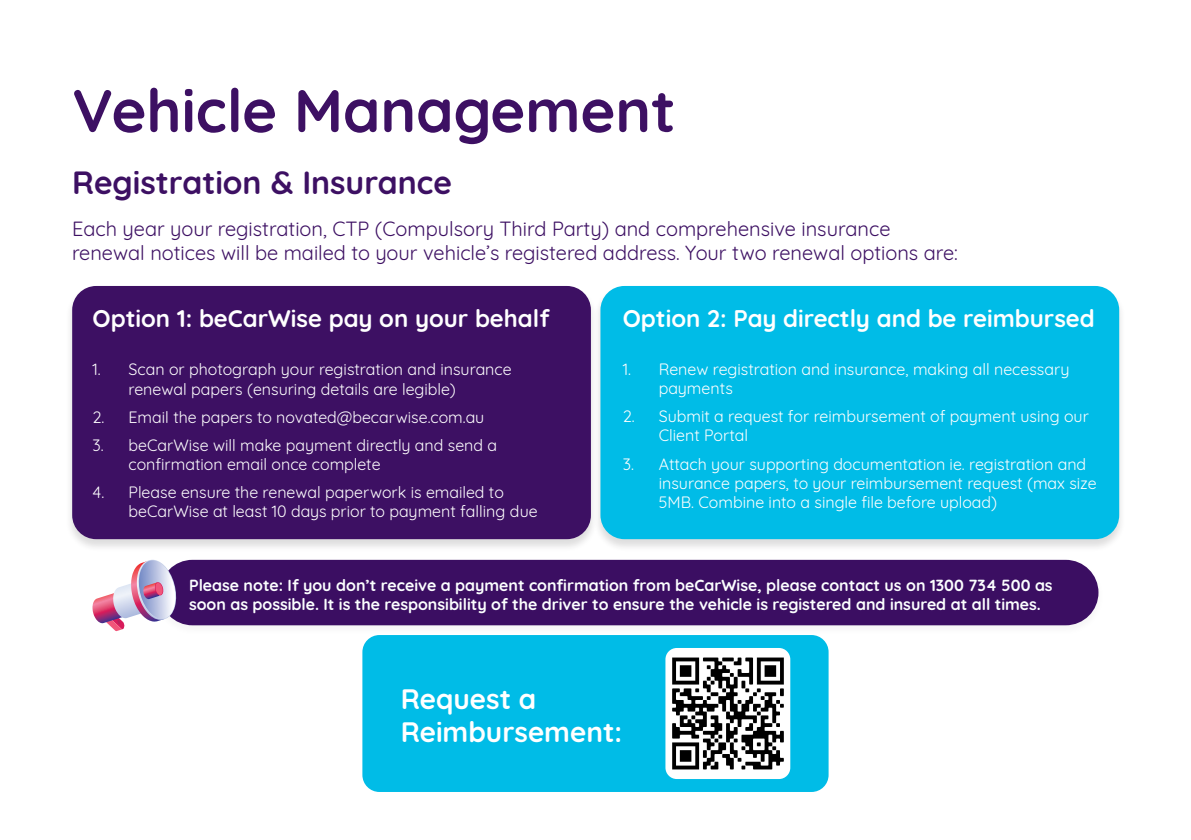
<style>
.page{position:relative;width:1191px;height:840px;background:#fff}
.page>*{position:absolute;margin:0;border:0;box-sizing:border-box;transform-origin:0 0}
.t1{font:700 60px "Quicksand";color:#3d1063}
.t2{font:700 32px "Quicksand";color:#3d1063}
.t3{font:700 28px/33.6px "Quicksand";color:#fff}
.t4{font:700 24px "Quicksand";color:#fff}
.t5{font:20px/24px "Quicksand";color:#3d1063}
.t6{font:16px/19.2px "Quicksand";color:#fff}
.t7{font:700 16px/19.2px "Quicksand";color:#fcffff}
</style>
<div class="page">
<div style="left:65px;top:285px;width:533px;height:266px;background:#231f20;opacity:.15"></div>
<div style="left:72px;top:286px;width:519px;height:253px;background:#3d1063;border-radius:24px"></div>
<div style="left:594px;top:285px;width:532px;height:266px;background:#231f20;opacity:.15"></div>
<div style="left:600px;top:286px;width:519px;height:253px;background:#00bce7;border-radius:24px"></div>
<div style="left:153px;top:557px;width:952px;height:78px;background:#231f20;opacity:.05"></div>
<div style="left:160px;top:559px;width:938px;height:66px;background:#3b0e62;border-radius:33px"></div>
<svg style="left:92px;top:559px;width:86px;height:72px"></svg>
<div style="left:362px;top:634px;width:466px;height:157px;background:#00bce7;border-radius:17px"></div>
<img style="left:665px;top:648px;width:125px;height:130px">
<p class="t1" style="left:72px;top:61px;width:605px">Vehicle Management</p>
<p class="t2" style="left:72px;top:156px;width:381px">Registration &amp; Insurance</p>
<p class="t5" style="left:72px;top:214px;width:887px">Each year your registration, CTP (Compulsory Third Party) and comprehensive insurance renewal notices will be mailed to your vehicle’s registered address. Your two renewal options are:</p>
<p class="t4" style="left:93px;top:299px;width:458px">Option 1: beCarWise pay on your behalf</p>
<p class="t6" style="left:129px;top:358px;width:384px;text-indent:-36px">1. Scan or photograph your registration and insurance renewal papers (ensuring details are legible)</p>
<p class="t6" style="left:93px;top:405px;width:393px">2. Email the papers to novated@becarwise.com.au</p>
<p class="t6" style="left:129px;top:433px;width:370px;text-indent:-36px">3. beCarWise will make payment directly and send a confirmation email once complete</p>
<p class="t6" style="left:129px;top:480px;width:411px;text-indent:-36px">4. Please ensure the renewal paperwork is emailed to beCarWise at least 10 days prior to payment falling due</p>
<p class="t4" style="left:623px;top:299px;width:473px">Option 2: Pay directly and be reimbursed</p>
<p class="t6" style="left:659px;top:358px;width:412px;text-indent:-36px">1. Renew registration and insurance, making all necessary payments</p>
<p class="t6" style="left:659px;top:405px;width:431px;text-indent:-36px">2. Submit a request for reimbursement of payment using our<br>Client Portal</p>
<p class="t6" style="left:659px;top:452px;width:439px;text-indent:-36px">3. Attach your supporting documentation ie. registration and insurance papers, to your reimbursement request (max size<br>5MB. Combine into a single file before upload)</p>
<p class="t7" style="left:189px;top:573px;width:865px">Please note: If you don’t receive a payment confirmation from beCarWise, please contact us on 1300 734 500 as soon as possible. It is the responsibility of the driver to ensure the vehicle is registered and insured at all times.</p>
<p class="t3" style="left:401px;top:679px;width:223px">Request a<br>Reimbursement:</p>
</div>
